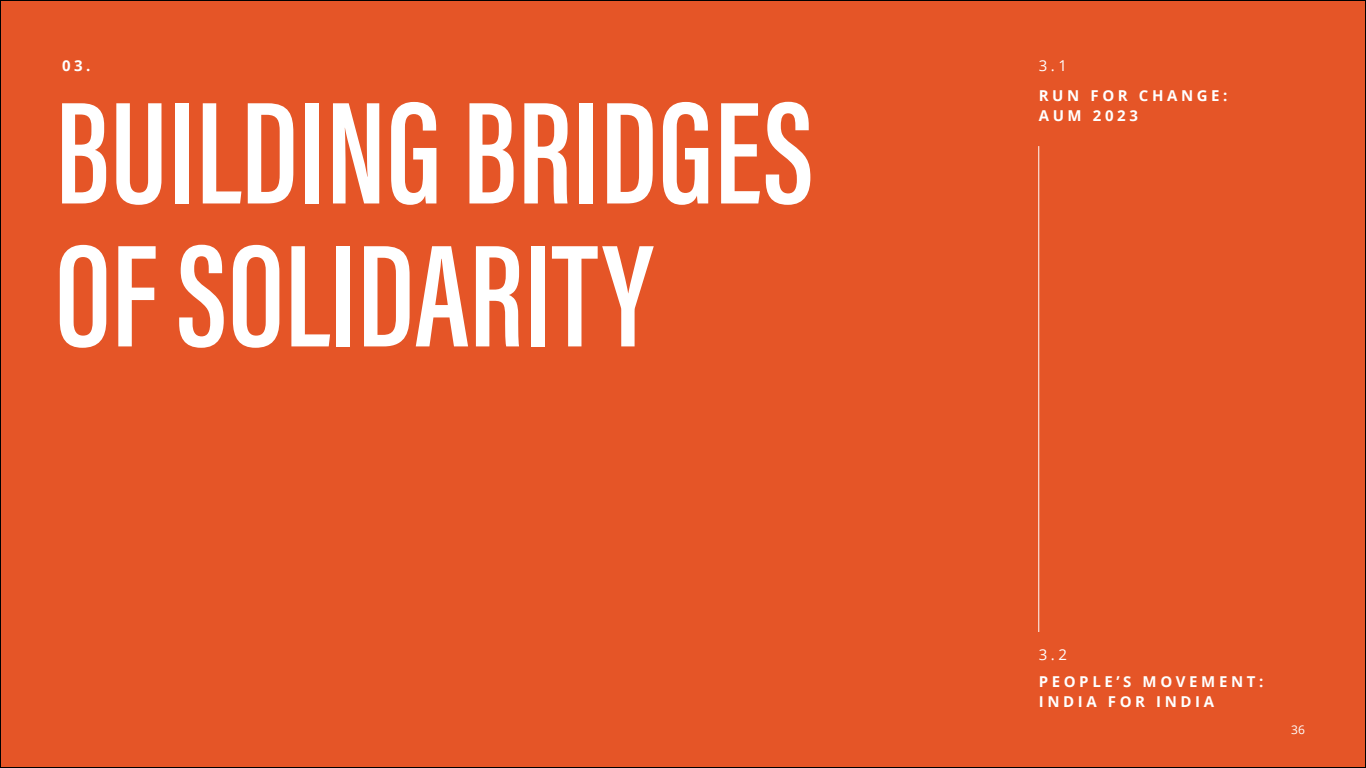
<style>
.page{position:relative;width:1366px;height:768px;background:#e55527}
.page>*{position:absolute;margin:0;border:0;box-sizing:border-box;transform-origin:0 0}
.t1{font:600 150px/143px "Acumin Pro Extra Cond";color:#fff}
.t2{font:700 15px/20px "Open Sans";letter-spacing:.24em;color:#fff}
.t3{font:15px "Open Sans";color:#fff}
.t4{font:12px "Open Sans";color:#fff}
</style>
<div class="page">
<hr style="left:1039px;top:146px;width:1px;height:486px;background:#fff">
<p class="t2" style="left:62px;top:56px;width:30px">03.</p>
<h1 class="t1" style="left:55px;top:81px;width:760px">BUILDING BRIDGES<br>OF SOLIDARITY</h1>
<p class="t3" style="left:1039px;top:56px;width:30px">3.1</p>
<p class="t2" style="left:1039px;top:85px;width:190px">RUN FOR CHANGE:<br>AUM 2023</p>
<p class="t3" style="left:1039px;top:644px;width:30px">3.2</p>
<p class="t2" style="left:1039px;top:671px;width:226px">PEOPLE’S MOVEMENT:<br>INDIA FOR INDIA</p>
<p class="t4" style="left:1291px;top:721px;width:15px">36</p>
</div>
